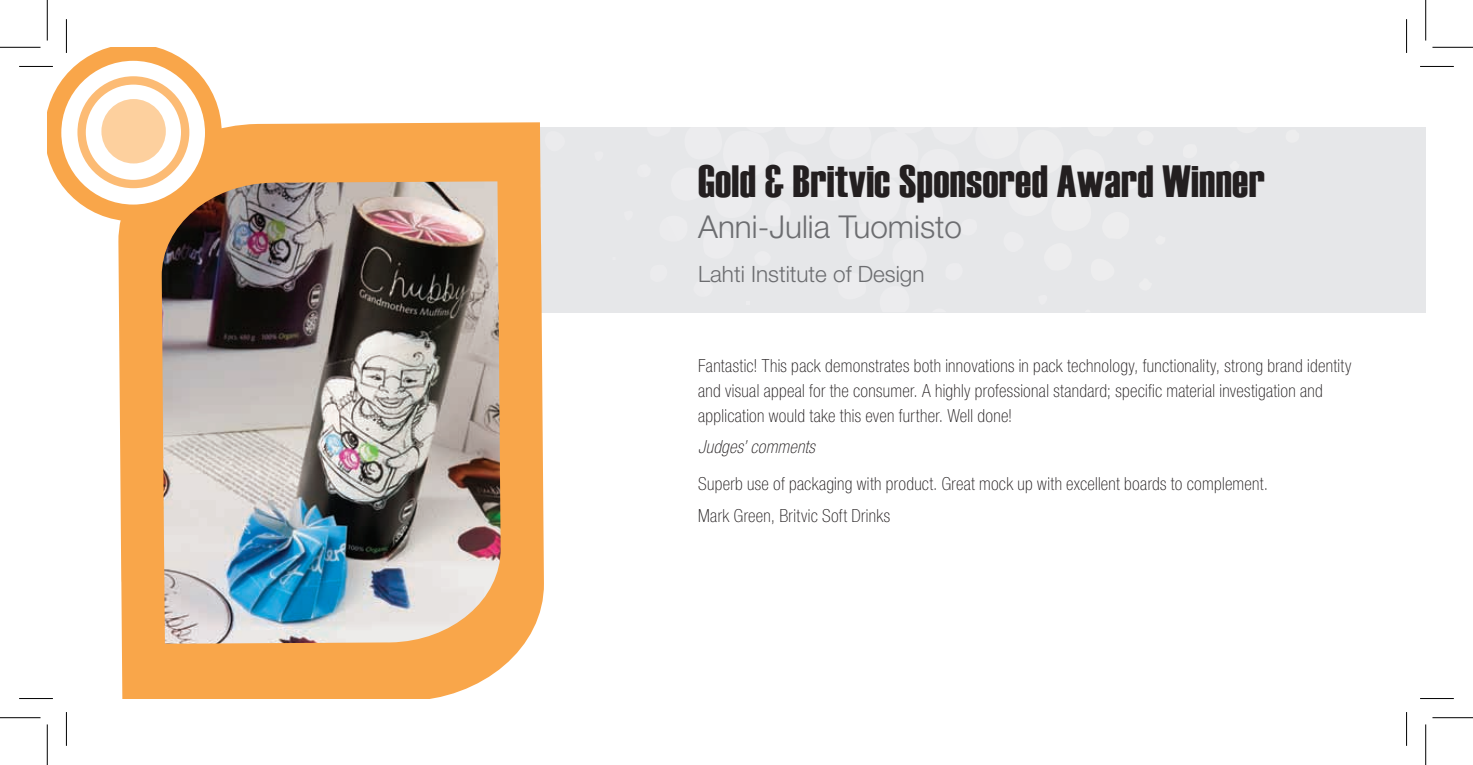
<style>
.page{position:relative;width:1473px;height:765px;background:#fff}
.page>*{position:absolute;margin:0;border:0;box-sizing:border-box;transform-origin:0 0}
.t1{font:45px "Haettenschweiler";letter-spacing:.01em;color:#231f20}
.t2{font:300 31.5px "Helvetica Neue LT";color:#6c6d70}
.t3{font:300 22.5px "Helvetica Neue LT";color:#6c6d70}
.t4{font:100 condensed 18px/24.8px "Helvetica Neue LT";letter-spacing:.015em;color:#231f20}
.t5{font:italic 100 condensed 18px "Helvetica Neue LT";letter-spacing:.015em;color:#231f20}
</style>
<div class="page">
<div style="left:264px;top:127px;width:1142px;height:185px;background:#e6e7e9"></div>
<div style="left:1406px;top:127px;width:19px;height:185px;background:#e6e7e9"></div>
<img style="left:118px;top:122px;width:426px;height:576px">
<svg style="left:47px;top:47px;width:175px;height:174px"></svg>
<div style="left:77px;top:76px;width:112px;height:112px;border:8px solid #fcbb74;border-radius:50%"></div>
<div style="left:101px;top:99px;width:65px;height:64px;background:#fdd09e;border-radius:50%"></div>
<hr style="left:19px;top:65px;width:34px;height:3px;background:#fff">
<hr style="left:65px;top:19px;width:3px;height:34px;background:#fff">
<hr style="left:19px;top:66px;width:34px;height:1px;background:#000">
<hr style="left:1419px;top:66px;width:34px;height:1px;background:#000">
<hr style="left:19px;top:697px;width:34px;height:1px;background:#000">
<hr style="left:1419px;top:697px;width:34px;height:1px;background:#000">
<hr style="left:66px;top:19px;width:1px;height:34px;background:#000">
<hr style="left:66px;top:711px;width:1px;height:34px;background:#000">
<hr style="left:1405px;top:19px;width:1px;height:34px;background:#000">
<hr style="left:1405px;top:711px;width:1px;height:34px;background:#000">
<hr style="left:0;top:47px;width:40px;height:1px;background:#000">
<hr style="left:1432px;top:47px;width:40px;height:1px;background:#000">
<hr style="left:0;top:717px;width:40px;height:1px;background:#000">
<hr style="left:1432px;top:717px;width:40px;height:1px;background:#000">
<hr style="left:47px;top:0;width:1px;height:41px;background:#000">
<hr style="left:47px;top:724px;width:1px;height:40px;background:#000">
<hr style="left:1425px;top:0;width:1px;height:41px;background:#000">
<hr style="left:1425px;top:724px;width:1px;height:40px;background:#000">
<h1 class="t1" style="left:698px;top:155px;width:568px">Gold &amp; Britvic Sponsored Award Winner</h1>
<h2 class="t2" style="left:698px;top:207px;width:265px">Anni-Julia Tuomisto</h2>
<p class="t3" style="left:698px;top:260px;width:228px">Lahti Institute of Design</p>
<p class="t4" style="left:698px;top:353px;width:654px">Fantastic! This pack demonstrates both innovations in pack technology, functionality, strong brand identity and visual appeal for the consumer. A highly professional standard; specific material investigation and application would take this even further. Well done!</p>
<p class="t5" style="left:698px;top:436px;width:118px">Judges’ comments</p>
<p class="t4" style="left:698px;top:468px;width:571px;line-height:31.1px">Superb use of packaging with product. great mock up with excellent boards to complement.<br>Mark green, Britvic Soft Drinks</p>
</div>
